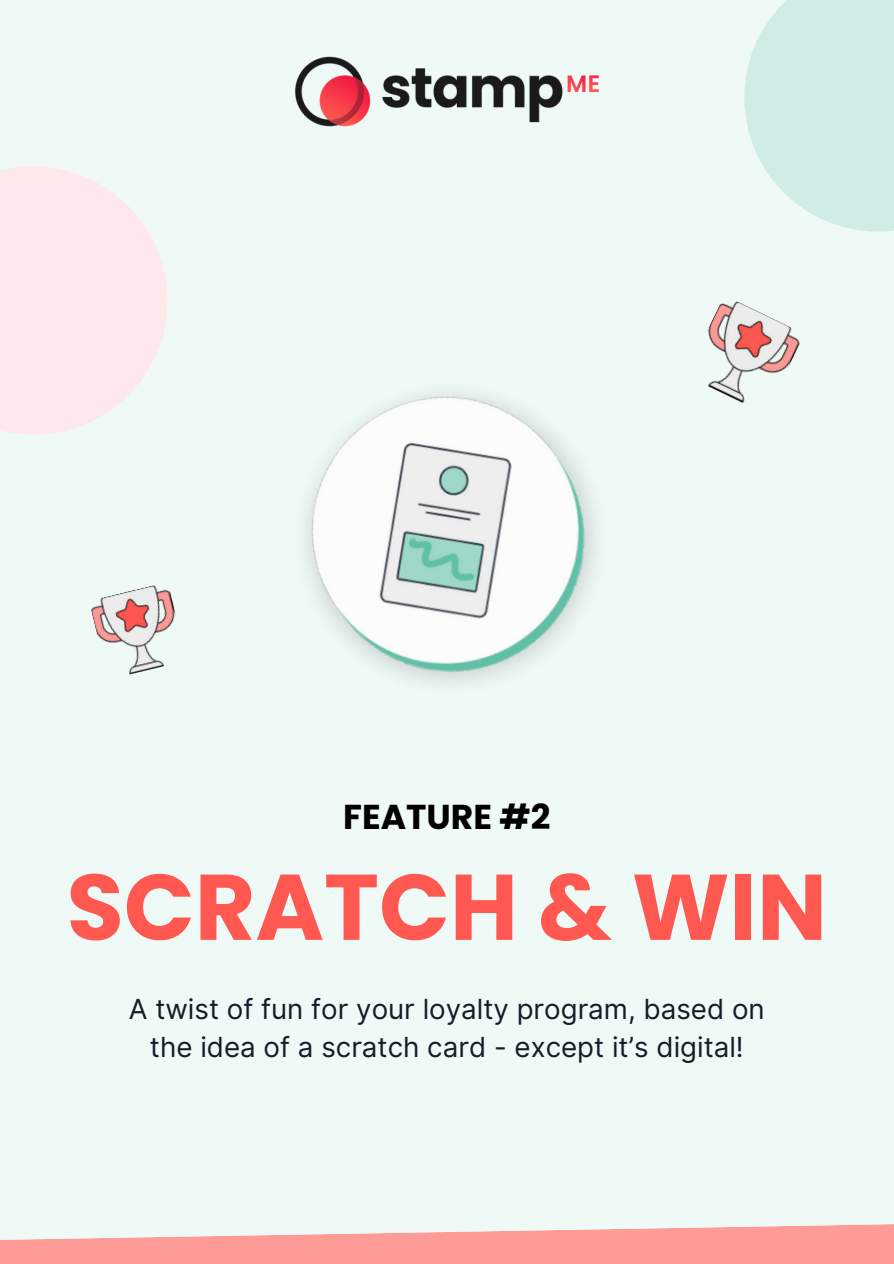
<style>
.page{position:relative;width:894px;height:1264px;background:#fff}
.page>*{position:absolute;margin:0;border:0;box-sizing:border-box;transform-origin:0 0}
.t1{font:700 93px "Poppins";color:#ff5851}
.t2{font:700 34.5px "Poppins";color:#000}
.t3{font:27.75px/38.2px "Inter";color:#151c28;text-align:center}
</style>
<div class="page">
<div style="left:0;top:0;width:893px;height:1263px;background:#eff9f6"></div>
<img style="left:294px;top:56px;width:305px;height:71px">
<svg style="left:0;top:1224px;width:893px;height:39px"></svg>
<div style="left:0;top:167px;width:167px;height:267px;background:linear-gradient(to right,#ffe5ea,#f7f0f1)"></div>
<div style="left:744px;top:0;width:149px;height:232px;background:#d0ede5"></div>
<img style="left:305px;top:392px;width:291px;height:291px">
<img style="left:91px;top:585px;width:85px;height:90px">
<img style="left:707px;top:301px;width:93px;height:102px">
<h1 class="t2" style="left:343px;top:793px;width:208px">FEATURE #2</h1>
<p class="t1" style="left:67px;top:842px;width:761px">SCRATCH &amp; WIN</p>
<h2 class="t3" style="left:129px;top:989px;width:637px">A twist of fun for your loyalty program, based on the idea of a scratch card - except it’s digital!</h2>
</div>
